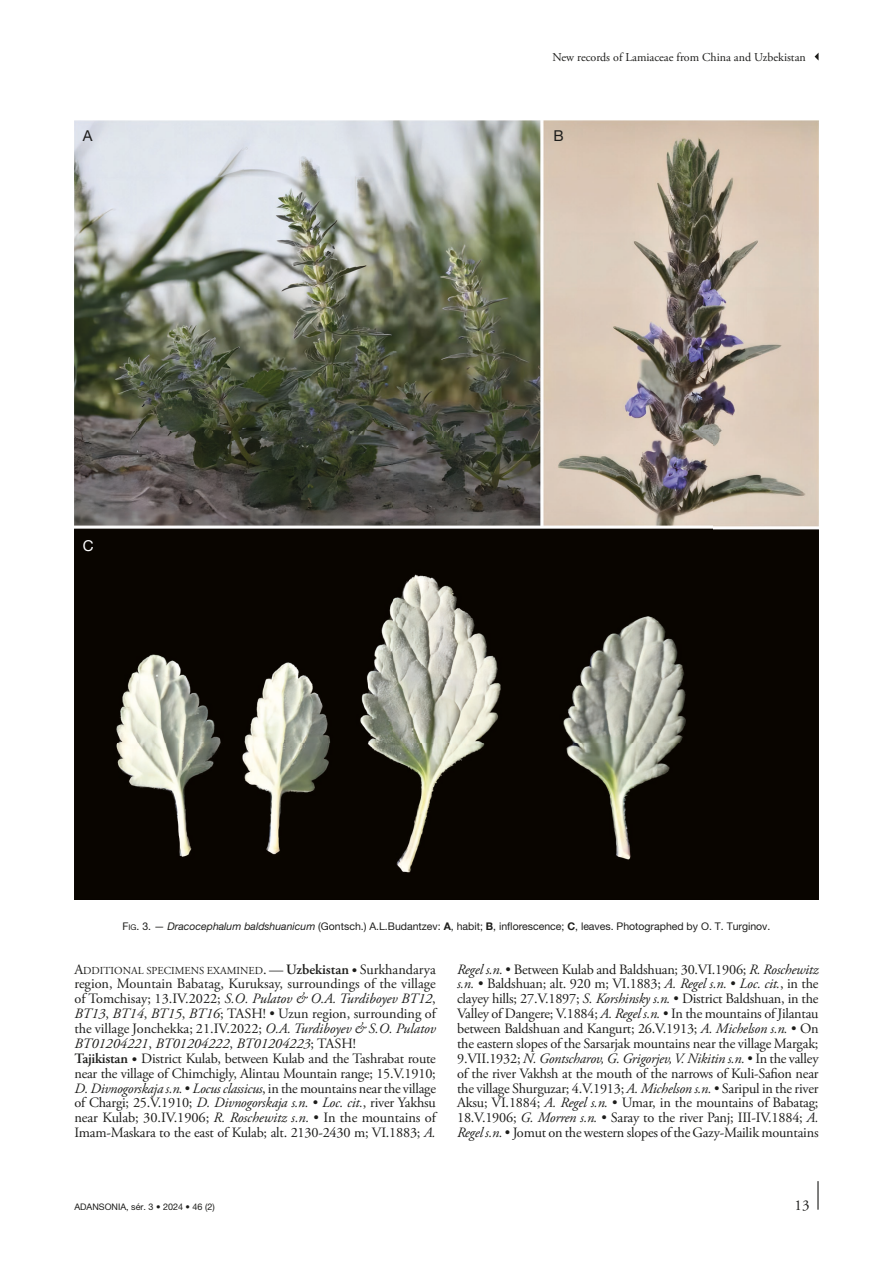
<style>
.page{position:relative;width:893px;height:1263px;background:#fff}
.page>*{position:absolute;margin:0;border:0;box-sizing:border-box;transform-origin:0 0}
.t1{font:15px "Adobe Garamond Pro";color:#1d1d1b}
.t2{font:15px "Helvetica Neue";color:#1d1d1b}
.t3{font:15px "Helvetica Neue";color:#fff}
.Matériel-diagnose_Suite{font:14.25px/14.9px "Adobe Garamond Pro";letter-spacing:-.015em;color:#1d1d1b;text-align:justify}
.Matériel-diagnose{font:14.25px/14.9px "Adobe Garamond Pro";color:#1d1d1b;text-align:justify}
.t4{font:12px "Adobe Garamond Pro";color:#1d1d1b}
.Matériel-diagnose-2{font:10.65px "Adobe Garamond";color:#1d1d1b}
.t5{font:10.5px "Helvetica Neue";color:#1d1d1b}
.t6{font:9px "Helvetica Neue";color:#1d1d1b}
.s1{font-style:inherit}
.s2{font-size:7.8px}
.s3{font-style:italic}
.s4{font-weight:700}
.s5{font-size:14.25px}
.s6{font-family:"Adobe Garamond Pro";font-size:14.25px}
.s7{font-family:"Adobe Garamond Pro";font-weight:600;font-size:14.25px}
.s8{font-weight:600}
</style>
<div class="page">
<hr style="left:817px;top:1181px;width:2px;height:29px;background:#1d1d1b">
<svg style="left:815px;top:53px;width:4px;height:8px"></svg>
<img style="left:74px;top:121px;width:745px;height:778px">
<p class="t2" style="left:83px;top:127px;width:11px">A</p>
<p class="t4" style="left:552px;top:50px;width:255px">New records of Lamiaceae from China and Uzbekistan</p>
<p class="t2" style="left:553px;top:127px;width:12px">B</p>
<p class="t3" style="left:83px;top:537px;width:12px">C</p>
<p class="t5" style="left:123px;top:920px;width:649px"><span class="s1">F</span><span class="s2">ig</span><span class="s1">. 3</span>. — <span class="s3">Dracocephalum baldshuanicum</span> (Gontsch.) A.L.Budantzev: <span class="s4">A</span>, habit; <span class="s4">B</span>, inflorescence; <span class="s4">C</span>, leaves. Photographed by O. T. Turginov.</p>
<p class="Matériel-diagnose-2" style="left:74px;top:964px;width:363px"><span class="s5">A</span>DD ITIONAL SPECIMENS EXAMINED<span class="s6">. —</span> <span class="s7">Uzbekistan</span> <span class="s6">• Surkhandarya</span></p>
<p class="Matériel-diagnose" style="left:74px;top:977px;width:363px">region, Mountain Babatag, Kuruksay, surroundings of the village of Tomchisay; 13.IV.2022; <span class="s3">S.O. Pulatov &amp; O.A. Turdiboyev BT12</span>, <span class="s3">BT13</span>, <span class="s3">BT14</span>, <span class="s3">BT15</span>, <span class="s3">BT16</span>; TASH! • Uzun region, surrounding of the village Jonchekka; 21.IV.2022; <span class="s3">O.A. Turdiboyev &amp; S.O. Pulatov BT01204221</span>, <span class="s3">BT01204222</span>, <span class="s3">BT01204223</span>; TASH!</p>
<p class="Matériel-diagnose_Suite" style="left:74px;top:1051px;width:363px"><span class="s8">Tajikistan</span> • District Kulab, between Kulab and the Tashrabat route near the village of Chimchigly, Alintau Mountain range; 15.V.1910; <span class="s3">D. Divnogorskaja s.n.</span> • <span class="s3">Locus classicus</span>, in the mountains near the village of Chargi; 25.V.1910; <span class="s3">D. Divnogorskaja s.n.</span> • <span class="s3">Loc. cit.</span>, river Yakhsu near Kulab; 30.IV.1906; <span class="s3">R. Roschewitz s.n.</span> • In the mountains of Imam-Maskara to the east of Kulab; alt. 2130-2430 m; VI.1883; <span class="s3">A.</span></p>
<p class="Matériel-diagnose_Suite" style="left:457px;top:962px;width:363px"><span class="s3">Regel s.n.</span> • Between Kulab and Baldshuan; 30.VI.1906; <span class="s3">R. Roschewitz s.n.</span> • Baldshuan; alt. 920 m; VI.1883; <span class="s3">A. Regel s.n.</span> • <span class="s3">Loc. cit.</span>, in the clayey hills; 27.V.1897; <span class="s3">S. Korshinsky s.n.</span> • District Baldshuan, in the Valley of Dangere; V.1884; <span class="s3">A. Regel s.n.</span> • In the mountains of Jilantau between Baldshuan and Kangurt; 26.V.1913; <span class="s3">A. Michelson s.n.</span> • On the eastern slopes of the Sarsarjak mountains near the village Margak; 9.VII.1932; <span class="s3">N. Gontscharov, G. Grigorjev, V. Nikitin s.n.</span> • In the valley of the river Vakhsh at the mouth of the narrows of Kuli-Safion near the village Shurguzar; 4.V.1913; <span class="s3">A. Michelson s.n.</span> • Saripul in the river Aksu; VI.1884; <span class="s3">A. Regel s.n.</span> • Umar, in the mountains of Babatag; 18.V.1906; <span class="s3">G. Morren s.n.</span> • Saray to the river Panj; III-IV.1884; <span class="s3">A.<br>Regel s.n.</span> • Jomut on the western slopes of the Gazy-Mailik mountains</p>
<p class="t6" style="left:74px;top:1201px;width:142px">ADANSONIA, sér. 3 • 2024 • 46 (2)</p>
<p class="t1" style="left:794px;top:1196px;width:16px">13</p>
</div>
